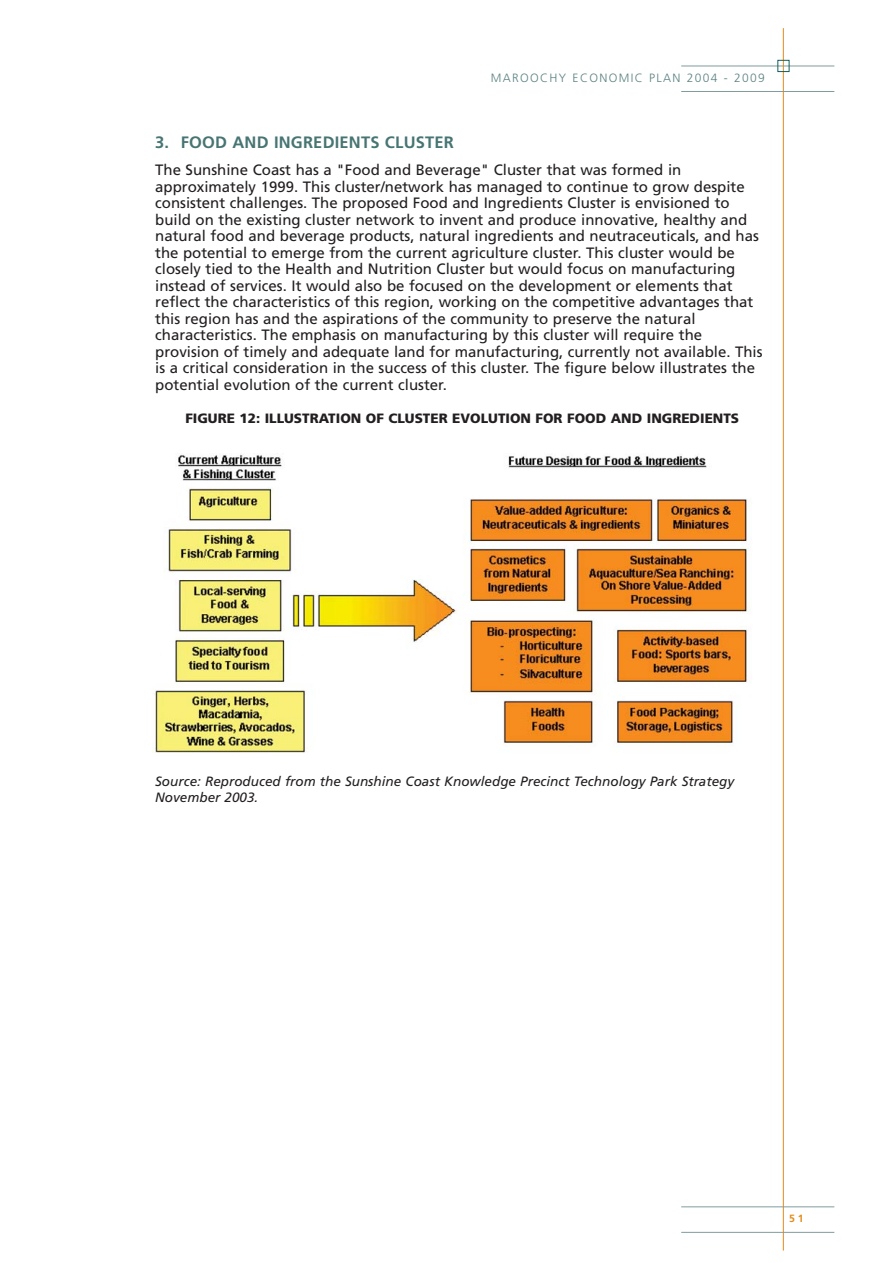
<style>
.page{position:relative;width:893px;height:1263px;background:#fff}
.page>*{position:absolute;margin:0;border:0;box-sizing:border-box;transform-origin:0 0}
.t1{font:700 16.5px "Frutiger";letter-spacing:.01em;color:#477573}
.t2{font:15px/16.5px "Frutiger";color:#231f20}
.t3{font:italic 13.5px/16.5px "Frutiger";color:#231f20}
.t4{font:900 13.5px "Frutiger";color:#231f20}
.t5{font:300 12px "Frutiger";letter-spacing:.11em;color:#5a8180}
.t6{font:700 10.5px "Frutiger";color:#e38c1a}
</style>
<div class="page">
<hr style="left:783px;top:28px;width:1px;height:1223px;background:#e38c1a">
<hr style="left:681px;top:66px;width:153px;height:1px;background:#819c9c">
<hr style="left:681px;top:91px;width:153px;height:1px;background:#819c9c">
<hr style="left:681px;top:1206px;width:153px;height:1px;background:#819c9c">
<hr style="left:681px;top:1232px;width:153px;height:1px;background:#819c9c">
<div style="left:777px;top:60px;width:12px;height:12px;border:1px solid #12605d"></div>
<img style="left:152px;top:454px;width:599px;height:299px">
<p class="t5" style="left:491px;top:73px;width:275px">MAROOCHY ECONOMIC PLAN 2004 - 2009</p>
<p class="t1" style="left:155px;top:136px;width:300px">3. FOOD AND INGREDIENTS CLUSTER</p>
<p class="t2" style="left:155px;top:163px;width:609px">The Sunshine Coast has a "Food and Beverage" Cluster that was formed in approximately 1999. This cluster/network has managed to continue to grow despite consistent challenges. The proposed Food and Ingredients Cluster is envisioned to build on the existing cluster network to invent and produce innovative, healthy and natural food and beverage products, natural ingredients and neutraceuticals, and has the potential to emerge from the current agriculture cluster. This cluster would be closely tied to the Health and Nutrition Cluster but would focus on manufacturing instead of services. It would also be focused on the development or elements that reflect the characteristics of this region, working on the competitive advantages that this region has and the aspirations of the community to preserve the natural characteristics. The emphasis on manufacturing by this cluster will require the provision of timely and adequate land for manufacturing, currently not available. This is a critical consideration in the success of this cluster. The figure below illustrates the potential evolution of the current cluster.</p>
<p class="t4" style="left:185px;top:413px;width:555px">FIGURE 12: ILLUSTRATION OF CLUSTER EVOLUTION FOR FOOD AND INGREDIENTS</p>
<p class="t3" style="left:155px;top:774px;width:580px">Source: Reproduced from the Sunshine Coast Knowledge Precinct Technology Park Strategy<br>November 2003.</p>
<p class="t6" style="left:789px;top:1214px;width:16px">5 1</p>
</div>
